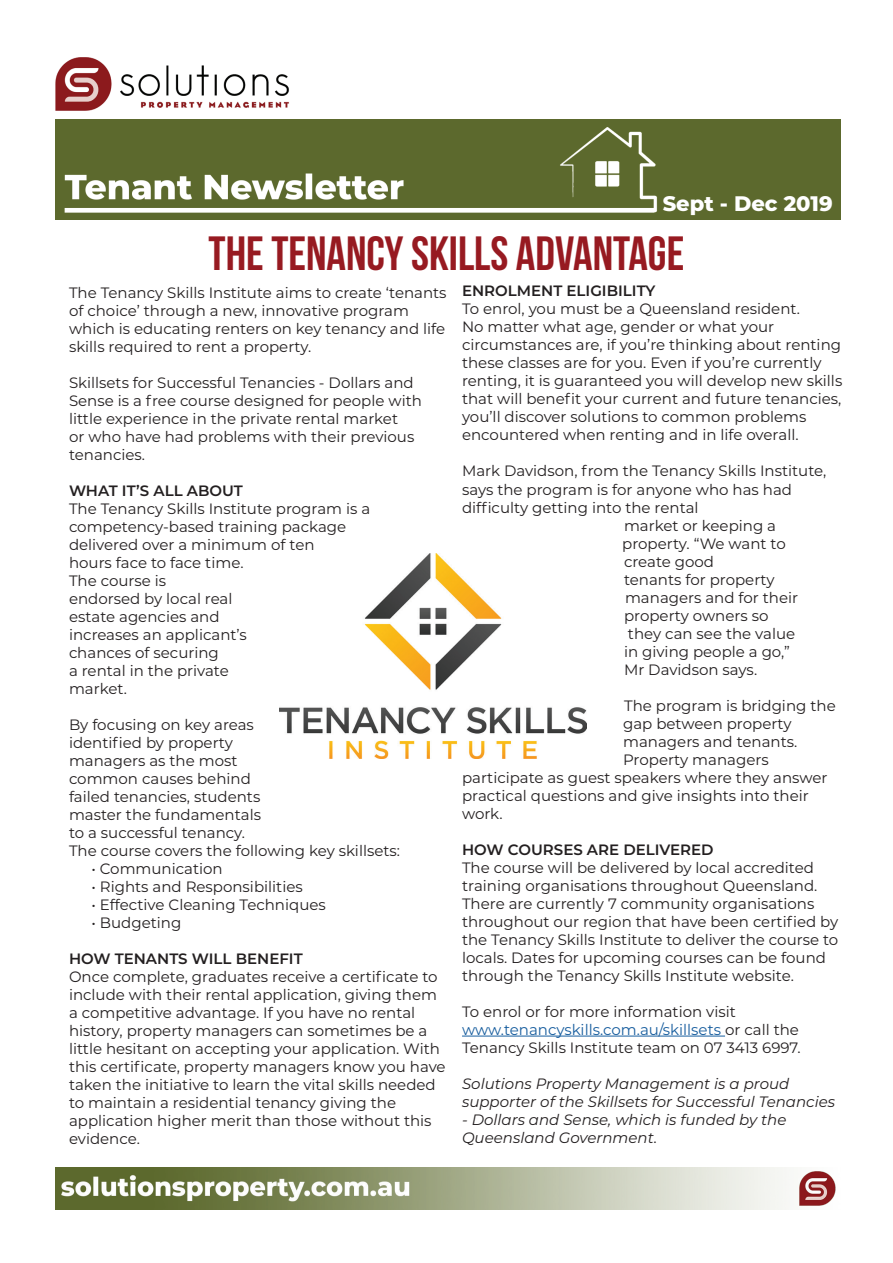
<style>
.page{position:relative;width:893px;height:1263px;background:#fff}
.page>*{position:absolute;margin:0;border:0;box-sizing:border-box;transform-origin:0 0}
.t1{font:48px "Bebas Neue";color:#971a21}
.t2{font:800 21px "Montserrat";color:#fff}
.t3{font:15px/18px "Montserrat";color:#231f20}
.t4{font:italic 15px/18px "Montserrat";color:#231f20}
.t5{font:600 15px "Montserrat";color:#231f20}
.s1{color:#175d9e}
</style>
<div class="page">
<img style="left:55px;top:1167px;width:781px;height:43px">
<img style="left:55px;top:119px;width:785px;height:100px">
<img style="left:55px;top:57px;width:234px;height:54px">
<hr style="left:462px;top:1036px;width:263px;height:1px;background:#175d9e">
<img style="left:279px;top:553px;width:307px;height:206px">
<h2 class="t2" style="left:663px;top:188px;width:171px">Sept - Dec 2019</h2>
<h1 class="t1" style="left:209px;top:227px;width:477px">THE TENANCY SKILLS ADVANTAGE</h1>
<p class="t3" style="left:69px;top:283px;width:379px">The Tenancy Skills Institute aims to create ‘tenants of choice’ through a new, innovative program which is educating renters on key tenancy and life skills required to rent a property.</p>
<p class="t3" style="left:69px;top:373px;width:354px">Skillsets for Successful Tenancies - Dollars and Sense is a free course designed for people with little experience in the private rental market<br>or who have had problems with their previous tenancies.</p>
<p class="t5" style="left:69px;top:480px;width:175px">WHAT IT’S ALL ABOUT</p>
<p class="t3" style="left:69px;top:499px;width:303px">The Tenancy Skills Institute program is a competency-based training package delivered over a minimum of ten<br>hours face to face time.<br>The course is<br>endorsed by local real<br>estate agencies and<br>increases an applicant’s<br>chances of securing<br>a rental in the private<br>market.</p>
<p class="t3" style="left:69px;top:715px;width:333px">By focusing on key areas<br>identified by property<br>managers as the most<br>common causes behind<br>failed tenancies, students<br>master the fundamentals<br>to a successful tenancy.<br>The course covers the following key skillsets:</p>
<p class="t3" style="left:92px;top:859px;width:133px">• Communication</p>
<p class="t3" style="left:92px;top:877px;width:213px">• Rights and Responsibilities</p>
<p class="t3" style="left:92px;top:895px;width:236px">• Effective Cleaning Techniques</p>
<p class="t3" style="left:92px;top:913px;width:91px">• Budgeting</p>
<p class="t5" style="left:69px;top:948px;width:235px">HOW TENANTS WILL BENEFIT</p>
<p class="t3" style="left:69px;top:967px;width:378px">Once complete, graduates receive a certificate to include with their rental application, giving them a competitive advantage. If you have no rental history, property managers can sometimes be a little hesitant on accepting your application. With this certificate, property managers know you have taken the initiative to learn the vital skills needed to maintain a residential tenancy giving the application higher merit than those without this evidence.</p>
<p class="t5" style="left:462px;top:280px;width:195px">ENROLMENT ELIGIBILITY</p>
<p class="t3" style="left:462px;top:300px;width:382px">To enrol, you must be a Queensland resident.<br>No matter what age, gender or what your circumstances are, if you’re thinking about renting these classes are for you. Even if you’re currently renting, it is guaranteed you will develop new skills that will benefit your current and future tenancies, you’ll discover solutions to common problems encountered when renting and in life overall.</p>
<p class="t3" style="left:462px;top:462px;width:366px">Mark Davidson, from the Tenancy Skills Institute,</p>
<p class="t3" style="left:462px;top:480px;width:331px">says the program is for anyone who has had</p>
<p class="t3" style="left:462px;top:498px;width:238px">difficulty getting into the rental</p>
<p class="t3" style="left:624px;top:516px;width:154px">market or keeping a</p>
<p class="t3" style="left:622px;top:534px;width:165px">property. “We want to</p>
<p class="t3" style="left:624px;top:552px;width:92px">create good</p>
<p class="t3" style="left:624px;top:570px;width:152px">tenants for property</p>
<p class="t3" style="left:625px;top:588px;width:175px">managers and for their</p>
<p class="t3" style="left:624px;top:606px;width:146px">property owners so</p>
<p class="t3" style="left:628px;top:624px;width:169px">they can see the value</p>
<p class="t3" style="left:624px;top:642px;width:167px">in giving people a go,”</p>
<p class="t3" style="left:624px;top:660px;width:135px">Mr Davidson says.</p>
<p class="t3" style="left:624px;top:696px;width:213px">The program is bridging the</p>
<p class="t3" style="left:623px;top:714px;width:170px">gap between property</p>
<p class="t3" style="left:623px;top:732px;width:176px">managers and tenants.</p>
<p class="t3" style="left:623px;top:750px;width:147px">Property managers</p>
<p class="t3" style="left:462px;top:768px;width:367px">participate as guest speakers where they answer</p>
<p class="t3" style="left:462px;top:786px;width:348px">practical questions and give insights into their</p>
<p class="t3" style="left:462px;top:804px;width:42px">work.</p>
<p class="t5" style="left:462px;top:838px;width:253px">HOW COURSES ARE DELIVERED</p>
<p class="t3" style="left:462px;top:858px;width:378px">The course will be delivered by local accredited training organisations throughout Queensland.<br>There are currently 7 community organisations throughout our region that have been certified by the Tenancy Skills Institute to deliver the course to locals. Dates for upcoming courses can be found through the Tenancy Skills Institute website.</p>
<p class="t3" style="left:462px;top:1002px;width:340px">To enrol or for more information visit <span class="s1">www.tenancyskills.com.au/skillsets</span> or call the<br>Tenancy Skills Institute team on 07 3413 6997.</p>
<p class="t4" style="left:462px;top:1074px;width:375px">Solutions Property Management is a proud supporter of the Skillsets for Successful Tenancies</p>
<p class="t4" style="left:462px;top:1110px;width:326px">- Dollars and Sense, which is funded by the<br>Queensland Government.</p>
</div>
